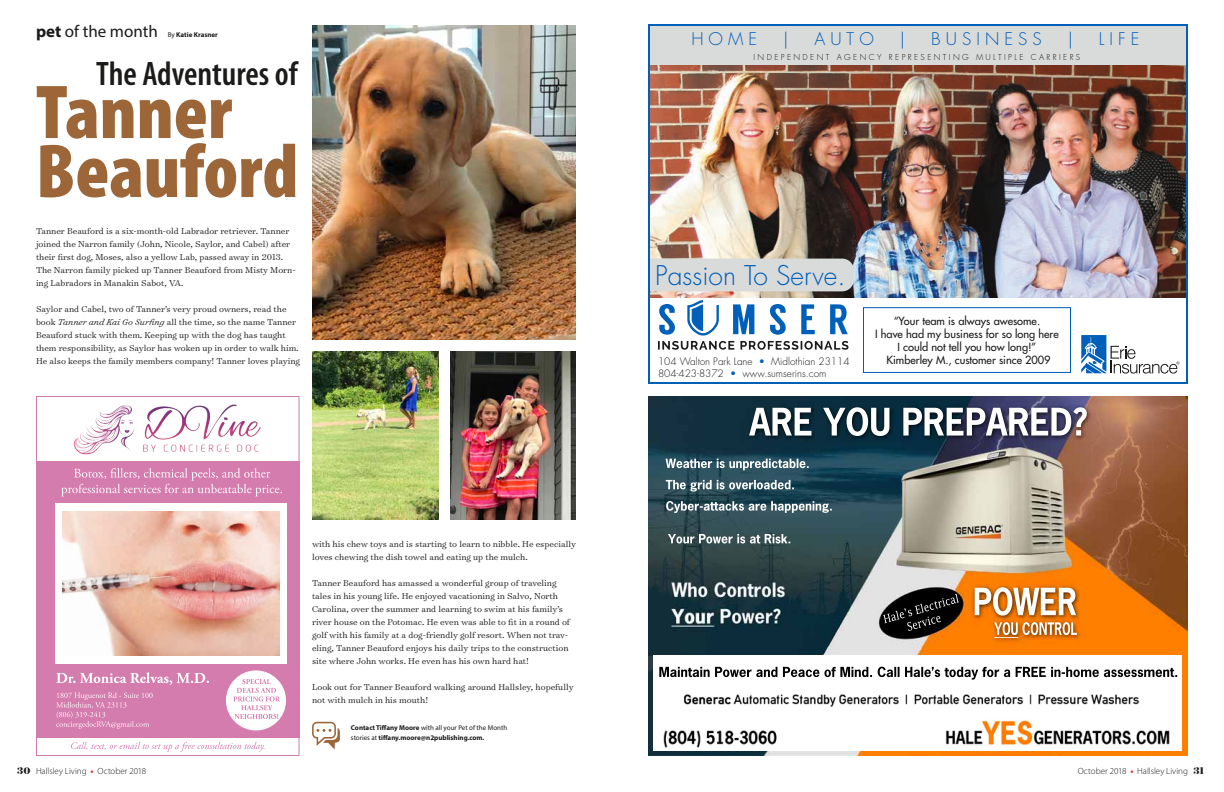
<style>
.page{position:relative;width:1224px;height:792px;background:#fff}
.page>*{position:absolute;margin:0;border:0;box-sizing:border-box;transform-origin:0 0}
.t1{font:900 condensed 77px/59px "Myriad Pro";color:#9c6639}
.t2{font:600 condensed 34.1px "Myriad Pro";color:#1c1b1a}
.t3{font:300 26.5px "Futura Std";color:#005fb9}
.t4{font:300 17px "Futura Std";letter-spacing:.3em;color:#005fb9}
.t5{font:17px "Myriad Pro";color:#1c1b1a}
.t6{font:500 11px/13px "Futura Std";color:#1c1b1a;text-align:center}
.t7{font:300 10px/12px "Futura Std";color:#1c1b1a}
.t8{font:300 9.8px/13px "Surveyor Text";color:#1c1b1a}
.t9{font:300 9px "Myriad Pro";color:#1c1b1a}
.t10{font:300 8px "Futura Std";letter-spacing:.3em;color:#1c1b1a}
.t11{font:700 7px/10px "Myriad Pro";color:#1c1b1a}
.s1{font-weight:700}
.s2{font-weight:400}
.s3{font-style:italic}
.s4{color:#005fb9}
.s5{font-family:"Surveyor Display";font-weight:700;font-size:11px}
.s6{font-weight:700;color:#e72528}
</style>
<div class="page">
<svg style="left:312px;top:722px;width:28px;height:28px"></svg>
<img style="left:450px;top:351px;width:126px;height:168px">
<img style="left:312px;top:26px;width:264px;height:313px">
<img style="left:312px;top:351px;width:126px;height:168px">
<svg style="left:36px;top:396px;width:264px;height:360px"></svg>
<img style="left:70px;top:398px;width:195px;height:61px">
<img style="left:648px;top:396px;width:540px;height:360px">
<img style="left:654px;top:656px;width:527px;height:94px">
<img style="left:1003px;top:622px;width:67px;height:13px">
<img style="left:648px;top:24px;width:540px;height:360px">
<div style="left:863px;top:307px;width:208px;height:66px;border:1px solid #005fb9"></div>
<h3 class="t5" style="left:36px;top:21px;width:123px"><span class="s1">pet</span> of the month</h3>
<h2 class="t2" style="left:96px;top:53px;width:203px">The Adventures of</h2>
<p class="t11" style="left:168px;top:29px;width:52px"><span class="s2">By</span> Katie Krasner</p>
<h1 class="t1" style="left:36px;top:81px;width:264px">Tanner<br>Beauford</h1>
<p class="t8" style="left:36px;top:224px;width:261px">Tanner Beauford is a six-month-old Labrador retriever. Tanner joined the Narron family (John, Nicole, Saylor, and Cabel) after their first dog, Moses, also a yellow Lab, passed away in 2013.<br>The Narron family picked up Tanner Beauford from Misty Morn&shy;ing Labradors in Manakin Sabot, VA.</p>
<p class="t8" style="left:36px;top:302px;width:266px">Saylor and Cabel, two of Tanner’s very proud owners, read the book <span class="s3">Tanner and Kai Go Surfing</span> all the time, so the name Tanner Beauford stuck with them. Keeping up with the dog has taught them responsibility, as Saylor has woken up in order to walk him.<br>He also keeps the family members company! Tanner loves playing</p>
<p class="t8" style="left:312px;top:538px;width:265px">with his chew toys and is starting to learn to nibble. He especially loves chewing the dish towel and eating up the mulch.</p>
<p class="t8" style="left:312px;top:577px;width:259px">Tanner Beauford has amassed a wonderful group of traveling tales in his young life. He enjoyed vacationing in Salvo, North Carolina, over the summer and learning to swim at his family’s river house on the Potomac. He even was able to fit in a round of golf with his family at a dog-friendly golf resort. When not trav&shy;eling, Tanner Beauford enjoys his daily trips to the construction site where John works. He even has his own hard hat!</p>
<p class="t8" style="left:312px;top:681px;width:263px">Look out for Tanner Beauford walking around Hallsley, hopefully not with mulch in his mouth!</p>
<p class="t11" style="left:351px;top:722px;width:158px">Contact Tiffany Moore <span class="s2">with all your Pet of the Month stories at</span> tiffany.moore@n2publishing.com.</p>
<h3 class="t4" style="left:691px;top:29px;width:67px">HOME</h3>
<h3 class="t4" style="left:783px;top:29px;width:7px">|</h3>
<h3 class="t4" style="left:814px;top:29px;width:61px">AUTO</h3>
<h3 class="t4" style="left:900px;top:29px;width:7px">|</h3>
<h3 class="t4" style="left:931px;top:29px;width:112px">BUSINESS</h3>
<h3 class="t4" style="left:1068px;top:29px;width:7px">|</h3>
<h3 class="t4" style="left:1099px;top:29px;width:42px">LIFE</h3>
<p class="t10" style="left:754px;top:53px;width:328px">INDEPENDENT AGENCY REPRESENTING MULTIPLE CARRIERS</p>
<h3 class="t3" style="left:655px;top:259px;width:192px">Passion To Serve.</h3>
<p class="t7" style="left:658px;top:356px;width:193px">104 Walton Park Lane <span class="s4">•</span> Midlothian 23114<br>804-423-8372 <span class="s4">•</span> www.sumserins.com</p>
<p class="t6" style="left:875px;top:314px;width:185px">“Your team is always awesome.<br>I have had my business for so long here<br>I could not tell you how long!”<br>Kimberley M., customer since 2009</p>
<p class="t9" style="left:17px;top:765px;width:130px"><span class="s5">30</span> Hallsley Living <span class="s6">•</span> October 2018</p>
<p class="t9" style="left:1078px;top:765px;width:128px">October 2018 <span class="s6">•</span> Hallsley Living <span class="s5">31</span></p>
</div>
